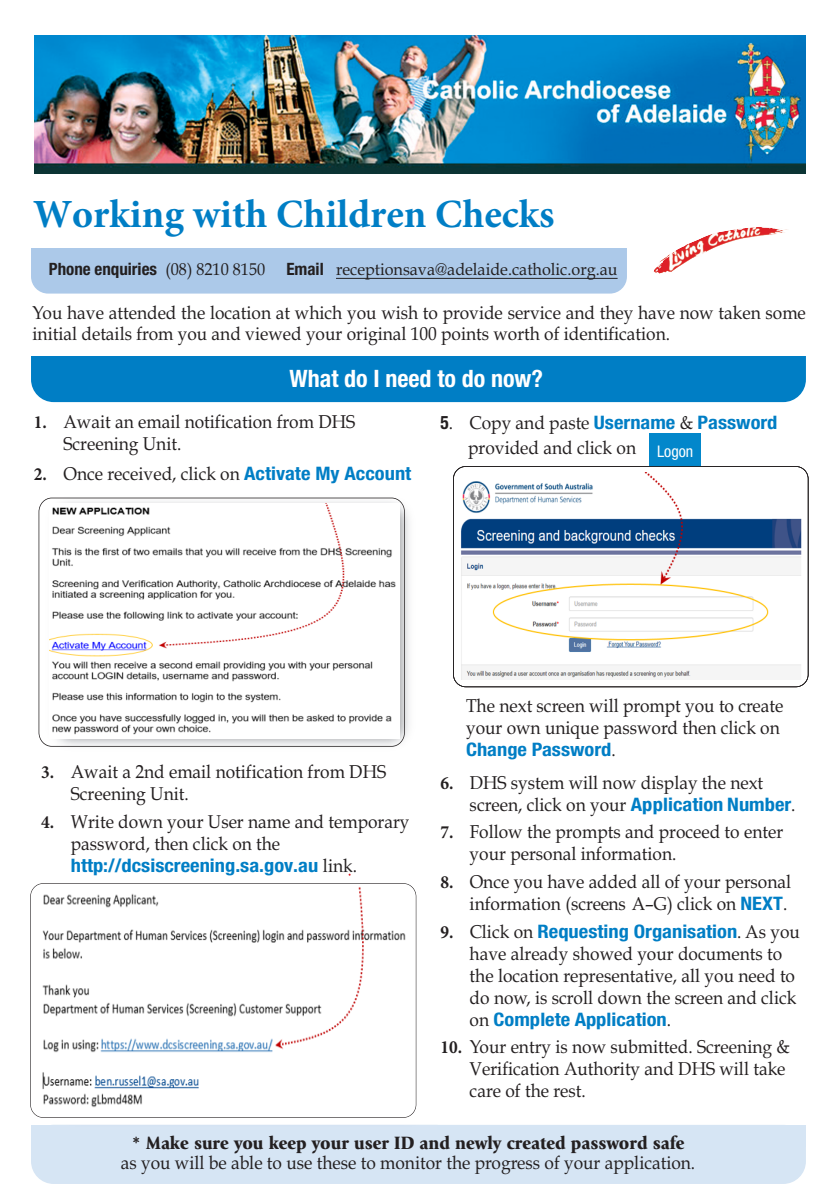
<style>
.page{position:relative;width:840px;height:1191px;background:#fff}
.page>*{position:absolute;margin:0;border:0;box-sizing:border-box;transform-origin:0 0}
.t1{font:700 40px "Minion Pro";color:#007ec5}
.t2{font:700 condensed 24px "Helvetica Neue LT";color:#fff}
.t3{font:18.6px/22px "Book Antiqua";color:#231f20;scale:.93 1}
.t4{font:700 condensed 18.6px "Helvetica Neue LT";color:#007ec5;scale:1.1 1}
.t5{font:900 18.6px "Giovanni";color:#231f20;scale:.93 1}
.t6{font:17px "Book Antiqua";color:#231f20;scale:.95 1}
.t7{font:condensed 16px "Helvetica Neue LT";color:#fff}
.s1{font-family:"Helvetica Neue LT";font-weight:700;font-stretch:condensed}
.s2{font-family:"Minion Pro";font-weight:700}
.s3{font-family:"Helvetica Neue LT";font-weight:700;font-stretch:condensed;color:#007ec5}
.s4{font-family:"Helvetica Neue";color:#231f20}
.s5{font-family:"Book Antiqua";font-weight:400;font-stretch:normal;color:#231f20}
.s6{font-family:"Minion Pro";font-stretch:normal;color:#231f20}
</style>
<div class="page">
<div style="left:31px;top:170px;width:595px;height:123px;background:#acc9e9;border-radius:17px"></div>
<div style="left:27px;top:25px;width:812px;height:223px;background:#fff"></div>
<div style="left:31px;top:328px;width:774px;height:74px;background:#007ec5;border-radius:23px"></div>
<img style="left:34px;top:35px;width:771px;height:138px">
<img style="left:653px;top:227px;width:135px;height:47px">
<img style="left:44px;top:499px;width:365px;height:248px">
<div style="left:30px;top:883px;width:386px;height:234px;border:1px solid #231f20;border-radius:13px"></div>
<div style="left:649px;top:433px;width:51px;height:33px;background:#0387cb"></div>
<div style="left:29px;top:296px;width:810px;height:59px;background:#fff"></div>
<hr style="left:336px;top:278px;width:281px;height:1px;background:#231f20">
<div style="left:31px;top:1124px;width:774px;height:60px;background:#d6e5f4;border-radius:23px"></div>
<img style="left:49px;top:1124px;width:388px;height:1px">
<img style="left:461px;top:473px;width:341px;height:206px">
<div style="left:453px;top:466px;width:355px;height:221px;border:1px solid #231f20;border-radius:13px"></div>
<div style="left:39px;top:497px;width:365px;height:249px;border:1px solid #231f20;border-radius:14px"></div>
<img style="left:49px;top:503px;width:350px;height:235px">
<img style="left:42px;top:887px;width:364px;height:221px">
<h1 class="t1" style="left:33px;top:186px;width:523px">Working with Children Checks</h1>
<p class="t6" style="left:49px;top:259px;width:599px"><span class="s1">Phone enquiries</span> (08) 8210 8150 <span class="s1">Email</span> receptionsava@adelaide.catholic.org.au</p>
<p class="t3" style="left:33px;top:302px;width:832px;line-height:21px">You have attended the location at which you wish to provide service and they have now taken some initial details from you and viewed your original 100 points worth of identification.</p>
<p class="t2" style="left:289px;top:370px;width:255px">What do I need to do now?</p>
<p class="t3" style="left:63px;top:410px;width:315px;text-indent:-29px"><span class="s2">1.</span> Await an email notification from DHS<br>Screening Unit.</p>
<p class="t3" style="left:34px;top:463px;width:407px"><span class="s2">2.</span> Once received, click on <span class="s3">Activate My Account</span></p>
<p class="t4" style="left:440px;top:415px;width:308px"><span class="s4">5</span><span class="s5">. Copy and paste</span> Username <span class="s5">&amp;</span> Password</p>
<p class="t3" style="left:468px;top:436px;width:182px">provided and click on</p>
<p class="t7" style="left:656px;top:445px;width:38px">Logon</p>
<p class="t3" style="left:71px;top:760px;width:340px;text-indent:-29px"><span class="s2">3.</span> Await a 2nd email notification from DHS<br>Screening Unit.</p>
<p class="t3" style="left:71px;top:810px;width:365px;text-indent:-29px"><span class="s2">4.</span> Write down your User name and temporary password, then click on the</p>
<p class="t4" style="left:71px;top:858px;width:261px">http://dcsiscreening.sa.gov.au <span class="s5">link.</span></p>
<p class="t3" style="left:466px;top:695px;width:343px">The next screen will prompt you to create your own unique password then click on</p>
<p class="t4" style="left:466px;top:743px;width:137px">Change Password<span class="s5">.</span></p>
<p class="t3" style="left:469px;top:770px;width:352px;text-indent:-29px"><span class="s2">6.</span> DHS system will now display the next screen, click on your <span class="s3">Application Number</span>.</p>
<p class="t3" style="left:469px;top:821px;width:338px;text-indent:-29px"><span class="s2">7.</span> Follow the prompts and proceed to enter your personal information.</p>
<p class="t3" style="left:440px;top:870px;width:378px;text-align:right"><span class="s2">8.</span> Once you have added all of your personal information (screens A–G) click on <span class="s3">NEXT</span>.</p>
<p class="t4" style="left:440px;top:924px;width:328px"><span class="s6">9.</span> <span class="s5">Click on</span> Requesting Organisation<span class="s5">. As you</span></p>
<p class="t3" style="left:469px;top:942px;width:352px">have already showed your documents to the location representative, all you need to do now, is scroll down the screen and click</p>
<p class="t4" style="left:469px;top:1012px;width:184px"><span class="s5">on</span> Complete Application<span class="s5">.</span></p>
<p class="t3" style="left:469px;top:1036px;width:345px;text-indent:-29px"><span class="s2">10.</span> Your entry is now submitted. Screening &amp;<br>Verification Authority and DHS will take care of the rest.</p>
<p class="t5" style="left:131px;top:1135px;width:595px">* Make sure you keep your user ID and newly created password safe</p>
<p class="t3" style="left:121px;top:1151px;width:619px">as you will be able to use these to monitor the progress of your application.</p>
</div>
